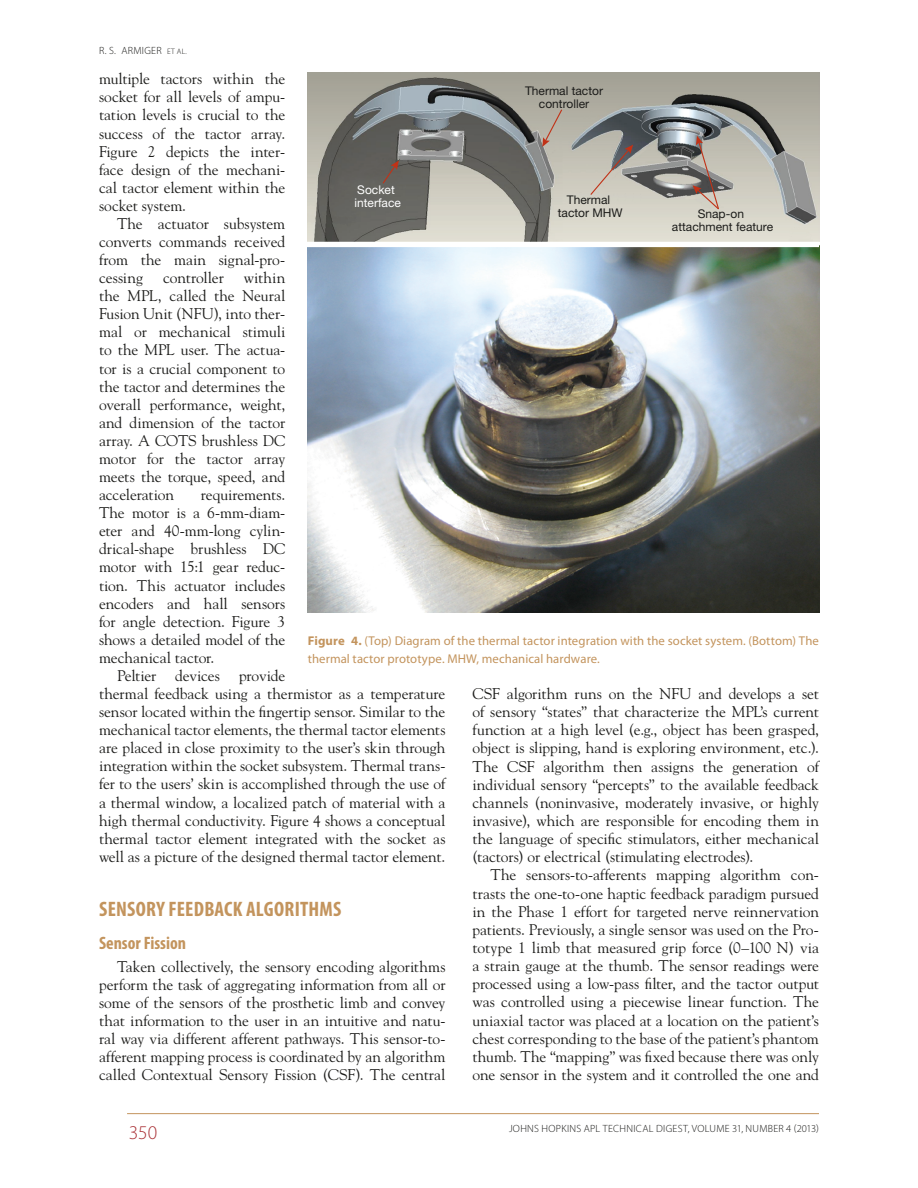
<style>
.page{position:relative;width:918px;height:1188px;background:#fff}
.page>*{position:absolute;margin:0;border:0;box-sizing:border-box;transform-origin:0 0}
.Head_1{font:700 condensed 21px "Myriad Pro";letter-spacing:.01em;color:#c3945d}
.t1{font:300 19.5px "Myriad Pro";color:#ab3439}
.Head_2_Following_Hea{font:700 condensed 18px "Myriad Pro";color:#c3945d}
.Body_Copy{font:15.45px/18.1px "Hopkins Goudy";letter-spacing:-.005em;color:#1c1c1a;text-align:justify}
.Figure_Caption{font:12.75px/18px "Myriad Pro";letter-spacing:.005em;color:#c3945d}
.t2{font:12px/12.8px "Helvetica Neue LT Std";color:#1c1c1a;text-align:center}
.t3{font:12px/12.8px "Helvetica Neue LT Std";color:#fff}
.t4{font:300 10.5px "Myriad Pro";letter-spacing:.025em;color:#1c1c1a}
.s1{font-size:7.8px}
.s2{font-weight:700}
</style>
<div class="page">
<hr style="left:127px;top:1113px;width:692px;height:1px;background:#c3945d">
<img style="left:308px;top:72px;width:511px;height:540px">
<svg style="left:693px;top:136px;width:27px;height:75px;background:#a2968e"></svg>
<svg style="left:589px;top:145px;width:44px;height:51px;background:#b7b0a7"></svg>
<svg style="left:542px;top:108px;width:21px;height:39px"></svg>
<svg style="left:382px;top:160px;width:17px;height:25px"></svg>
<div style="left:308px;top:242px;width:511px;height:5px;background:#fff"></div>
<p class="t4" style="left:99px;top:45px;width:89px">R. S. ARMIGER <span class="s1">ET AL.</span></p>
<p class="Body_Copy" style="left:99px;top:70px;width:188px">multiple tactors within the socket for all levels of ampu&shy;tation levels is crucial to the success of the tactor array.<br>Figure 2 depicts the inter&shy;face design of the mechani&shy;cal tactor element within the socket system.</p>
<p class="Body_Copy" style="left:99px;top:214px;width:188px;text-indent:18px">The actuator subsystem converts commands received from the main signal-pro&shy;cessing</p>
<p class="t2" style="left:525px;top:84px;width:80px">Thermal tactor controller</p>
<p class="t3" style="left:354px;top:183px;width:48px">Socket interface</p>
<p class="t2" style="left:558px;top:193px;width:66px">Thermal tactor MHW</p>
<p class="t2" style="left:672px;top:207px;width:103px">Snap-on attachment feature</p>
<p class="Body_Copy" style="left:99px;top:269px;width:188px;text-indent:145px">within the MPL, called the Neural Fusion Unit (NFU), into ther&shy;mal or mechanical stimuli to the MPL user. The actua&shy;tor is a crucial component to the tactor and determines the overall performance, weight, and dimension of the tactor array. A COTS brushless DC motor for the tactor array meets the torque, speed, and acceleration</p>
<p class="Body_Copy" style="left:163px;top:269px;width:62px">controller</p>
<p class="Body_Copy" style="left:99px;top:486px;width:188px;text-indent:102px">requirements.<br>The motor is a 6-mm-diam&shy;eter and 40-mm-long cylin&shy;drical-shape brushless DC motor with 15:1 gear reduc&shy;tion. This actuator includes encoders and hall sensors for angle detection. Figure 3 shows a detailed model of the mechanical tactor.</p>
<p class="Body_Copy" style="left:99px;top:666px;width:348px;text-align:left;text-indent:18px">Peltier devices provide<br>thermal feedback using a thermistor as a temperature sensor located within the fingertip sensor. Similar to the mechanical tactor elements, the thermal tactor elements are placed in close proximity to the user’s skin through integration within the socket subsystem. Thermal trans&shy;fer to the users’ skin is accomplished through the use of a thermal window, a localized patch of material with a high thermal conductivity. Figure 4 shows a conceptual thermal tactor element integrated with the socket as well as a picture of the designed thermal tactor element.</p>
<p class="Head_1" style="left:99px;top:896px;width:244px">SENSORY FEEDBACK ALGORITHMS</p>
<p class="Head_2_Following_Hea" style="left:99px;top:932px;width:89px">Sensor Fission</p>
<p class="Body_Copy" style="left:99px;top:957px;width:348px;text-indent:18px">Taken collectively, the sensory encoding algorithms perform the task of aggregating information from all or some of the sensors of the prosthetic limb and convey that information to the user in an intuitive and natu&shy;ral way via different afferent pathways. This sensor-to&shy;afferent mapping process is coordinated by an algorithm called Contextual Sensory Fission (CSF). The central</p>
<p class="Figure_Caption" style="left:308px;top:631px;width:513px"><span class="s2">Figure 4.</span> (Top) Diagram of the thermal tactor integration with the socket system. (Bottom) The thermal tactor prototype. MHW, mechanical hardware.</p>
<p class="Body_Copy" style="left:472px;top:684px;width:348px">CSF algorithm runs on the NFU and develops a set of sensory “states” that characterize the MPL’s current function at a high level (e.g., object has been grasped, object is slipping, hand is exploring environment, etc.).<br>The CSF algorithm then assigns the generation of individual sensory “percepts” to the available feedback channels (noninvasive, moderately invasive, or highly invasive), which are responsible for encoding them in the language of specific stimulators, either mechanical (tactors) or electrical (stimulating electrodes).</p>
<p class="Body_Copy" style="left:472px;top:866px;width:348px;text-indent:18px">The sensors-to-afferents mapping algorithm con&shy;trasts the one-to-one haptic feedback paradigm pursued in the Phase 1 effort for targeted nerve reinnervation patients. Previously, a single sensor was used on the Pro&shy;totype 1 limb that measured grip force (0–100 N) via a strain gauge at the thumb. The sensor readings were processed using a low-pass filter, and the tactor output was controlled using a piecewise linear function. The uniaxial tactor was placed at a location on the patient’s chest corresponding to the base of the patient’s phantom thumb. The “mapping” was fixed because there was only one sensor in the system and it controlled the one and</p>
<p class="t1" style="left:129px;top:1121px;width:30px">350</p>
<p class="t4" style="left:509px;top:1122px;width:311px">JOHNS HOPKINS APL TECHNICAL DIGEST, VOLUME 31, NUMBER 4 (2013)</p>
</div>
